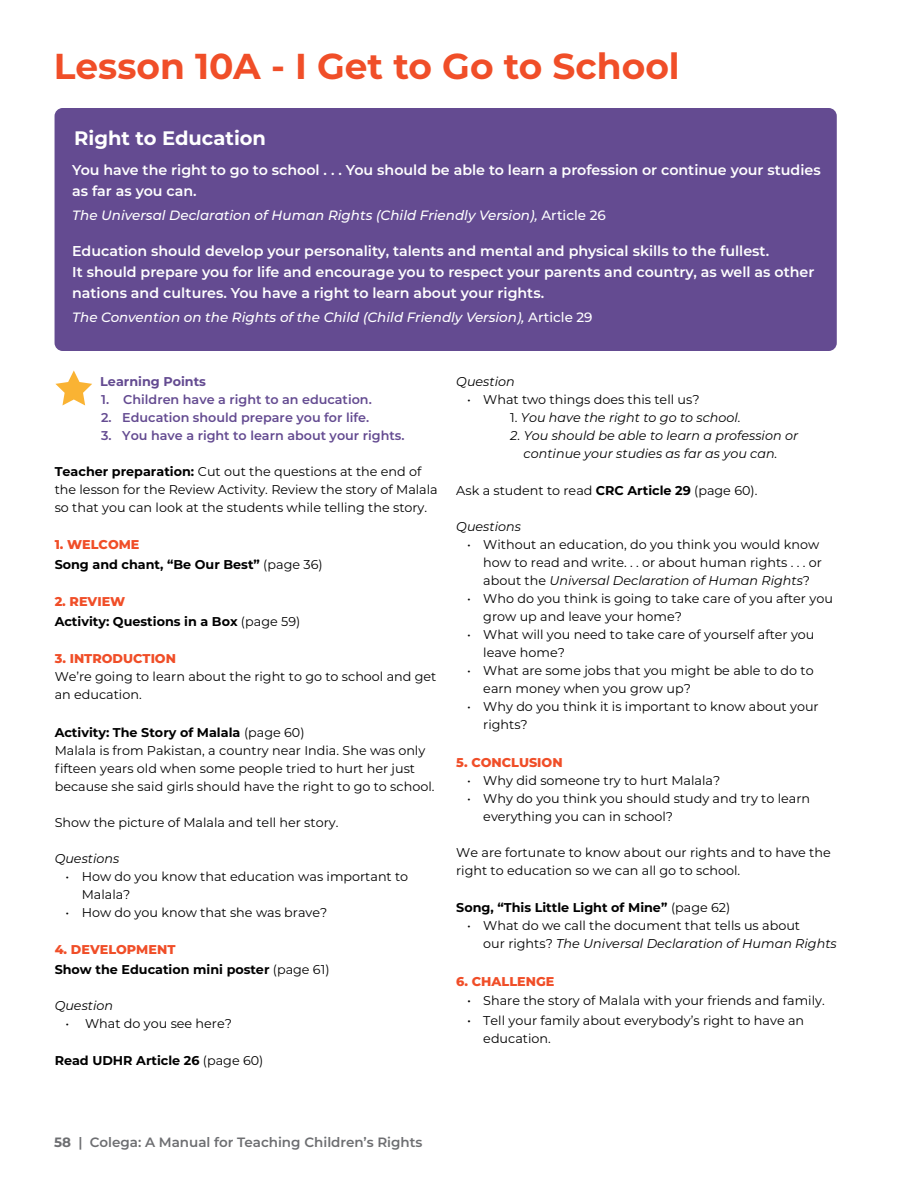
<style>
.page{position:relative;width:918px;height:1188px;background:#fff}
.page>*{position:absolute;margin:0;border:0;box-sizing:border-box;transform-origin:0 0}
.t1{font:700 36px "Montserrat";color:#f04e28}
.t2{font:700 19.5px "Montserrat";color:#fff}
.t3{font:600 14.25px/21px "Montserrat";color:#fff}
.t4{font:italic 500 13.5px "Montserrat";color:#fff}
.t5{font:600 13.5px "Montserrat";color:#6d6e71}
.t6{font:12.75px/18px "Montserrat";color:#000}
.t7{font:700 12.75px/19.5px "Montserrat";color:#000}
.t8{font:italic 12.75px/18px "Montserrat";color:#000;text-align:center}
.t9{font:600 12.75px "Montserrat";color:#644b91}
.t10{font:800 12.75px "Montserrat";color:#f04e28}
.t11{font:700 12.75px "Montserrat";color:#644b91}
.s1{font-style:normal}
.s2{font-weight:700}
.s3{font-weight:800;color:#f04e28}
.s4{font-weight:400}
.s5{font-style:italic}
.s6{font-size:13.5px}
</style>
<div class="page">
<svg style="left:55px;top:370px;width:37px;height:35px"></svg>
<div style="left:55px;top:108px;width:782px;height:243px;background:#644b91;border-radius:8px"></div>
<h1 class="t1" style="left:54px;top:41px;width:627px">Lesson 10A - I Get to Go to School</h1>
<h2 class="t2" style="left:74px;top:124px;width:193px">Right to Education</h2>
<p class="t3" style="left:72px;top:159px;width:750px">You have the right to go to school . . . You should be able to learn a profession or continue your studies as far as you can.</p>
<p class="t4" style="left:72px;top:206px;width:535px">The Universal Declaration of Human Rights (Child Friendly Version), <span class="s1">Article 26</span></p>
<p class="t3" style="left:72px;top:240px;width:744px">Education should develop your personality, talents and mental and physical skills to the fullest.<br>It should prepare you for life and encourage you to respect your parents and country, as well as other nations and cultures. You have a right to learn about your rights.</p>
<p class="t4" style="left:72px;top:308px;width:522px">The Convention on the Rights of the Child (Child Friendly Version), <span class="s1">Article 29</span></p>
<p class="t11" style="left:100px;top:372px;width:107px">Learning Points</p>
<p class="t9" style="left:101px;top:390px;width:272px">1. Children have a right to an education.</p>
<p class="t9" style="left:101px;top:408px;width:269px">2. Education should prepare you for life.</p>
<p class="t9" style="left:101px;top:426px;width:305px">3. You have a right to learn about your rights.</p>
<p class="t6" style="left:55px;top:462px;width:385px"><span class="s2">Teacher preparation:</span> Cut out the questions at the end of the lesson for the Review Activity. Review the story of Malala so that you can look at the students while telling the story.</p>
<p class="t7" style="left:55px;top:534px;width:269px"><span class="s3">1. WELCOME<br></span>Song and chant, “Be Our Best” <span class="s4">(page 36)</span></p>
<p class="t7" style="left:55px;top:591px;width:247px"><span class="s3">2. REVIEW<br></span>Activity: Questions in a Box <span class="s4">(page 59)</span></p>
<p class="t10" style="left:55px;top:649px;width:123px">3. INTRODUCTION</p>
<p class="t6" style="left:55px;top:667px;width:383px">We’re going to learn about the right to go to school and get an education.</p>
<p class="t6" style="left:55px;top:723px;width:381px"><span class="s2">Activity: The Story of Malala</span> (page 60)<br>Malala is from Pakistan, a country near India. She was only fifteen years old when some people tried to hurt her just because she said girls should have the right to go to school.</p>
<p class="t6" style="left:55px;top:813px;width:285px">Show the picture of Malala and tell her story.</p>
<p class="t8" style="left:55px;top:849px;width:66px">Questions</p>
<p class="t6" style="left:82px;top:867px;width:328px;text-indent:-16px">• How do you know that education was important to<br>Malala?</p>
<p class="t6" style="left:65px;top:903px;width:263px">• How do you know that she was brave?</p>
<p class="t7" style="left:55px;top:939px;width:276px"><span class="s3">4. DEVELOPMENT<br></span>Show the Education mini poster <span class="s4">(page 61)</span></p>
<p class="t8" style="left:55px;top:996px;width:60px">Question</p>
<p class="t6" style="left:65px;top:1014px;width:168px">• What do you see here?</p>
<p class="t7" style="left:55px;top:1050px;width:210px">Read UDHR Article 26 <span class="s4">(page 60)</span></p>
<p class="t8" style="left:456px;top:372px;width:60px">Question</p>
<p class="t6" style="left:467px;top:390px;width:234px">• What two things does this tell us?</p>
<p class="t8" style="left:510px;top:408px;width:232px"><span class="s1">1.</span> You have the right to go to school.</p>
<p class="t8" style="left:510px;top:426px;width:289px">2. You should be able to learn a profession or continue your studies as far as you can.</p>
<p class="t6" style="left:456px;top:481px;width:303px">Ask a student to read <span class="s2">CRC Article 29</span> (page 60).</p>
<p class="t8" style="left:456px;top:517px;width:66px">Questions</p>
<p class="t6" style="left:483px;top:535px;width:340px;text-indent:-16px">• Without an education, do you think you would know how to read and write. . . or about human rights . . . or about the <span class="s5">Universal Declaration of Human Rights</span>?</p>
<p class="t6" style="left:483px;top:589px;width:351px;text-indent:-16px">• Who do you think is going to take care of you after you grow up and leave your home?</p>
<p class="t6" style="left:483px;top:625px;width:333px;text-indent:-16px">• What will you need to take care of yourself after you leave home?</p>
<p class="t6" style="left:483px;top:661px;width:332px;text-indent:-16px">• What are some jobs that you might be able to do to earn money when you grow up?</p>
<p class="t6" style="left:483px;top:697px;width:337px;text-indent:-16px">• Why do you think it is important to know about your rights?</p>
<p class="t10" style="left:456px;top:753px;width:108px">5. CONCLUSION</p>
<p class="t6" style="left:467px;top:771px;width:255px">• Why did someone try to hurt Malala?</p>
<p class="t6" style="left:483px;top:789px;width:328px;text-indent:-16px">• Why do you think you should study and try to learn everything you can in school?</p>
<p class="t6" style="left:456px;top:843px;width:376px">We are fortunate to know about our rights and to have the right to education so we can all go to school.</p>
<p class="t7" style="left:456px;top:898px;width:276px">Song, “This Little Light of Mine” <span class="s4">(page 62)</span></p>
<p class="t6" style="left:483px;top:916px;width:355px;text-indent:-16px">• What do we call the document that tells us about<br>our rights? <span class="s5">The Universal Declaration of Human Rights</span></p>
<p class="t10" style="left:456px;top:972px;width:100px">6. CHALLENGE</p>
<p class="t6" style="left:467px;top:991px;width:359px"><span class="s6">•</span> Share the story of Malala with your friends and family.</p>
<p class="t6" style="left:483px;top:1011px;width:322px;text-indent:-16px"><span class="s6">•</span> Tell your family about everybody’s right to have an education.</p>
<p class="t5" style="left:54px;top:1133px;width:370px"><span class="s2">58</span> | Colega: A Manual for Teaching Children’s Rights</p>
</div>
